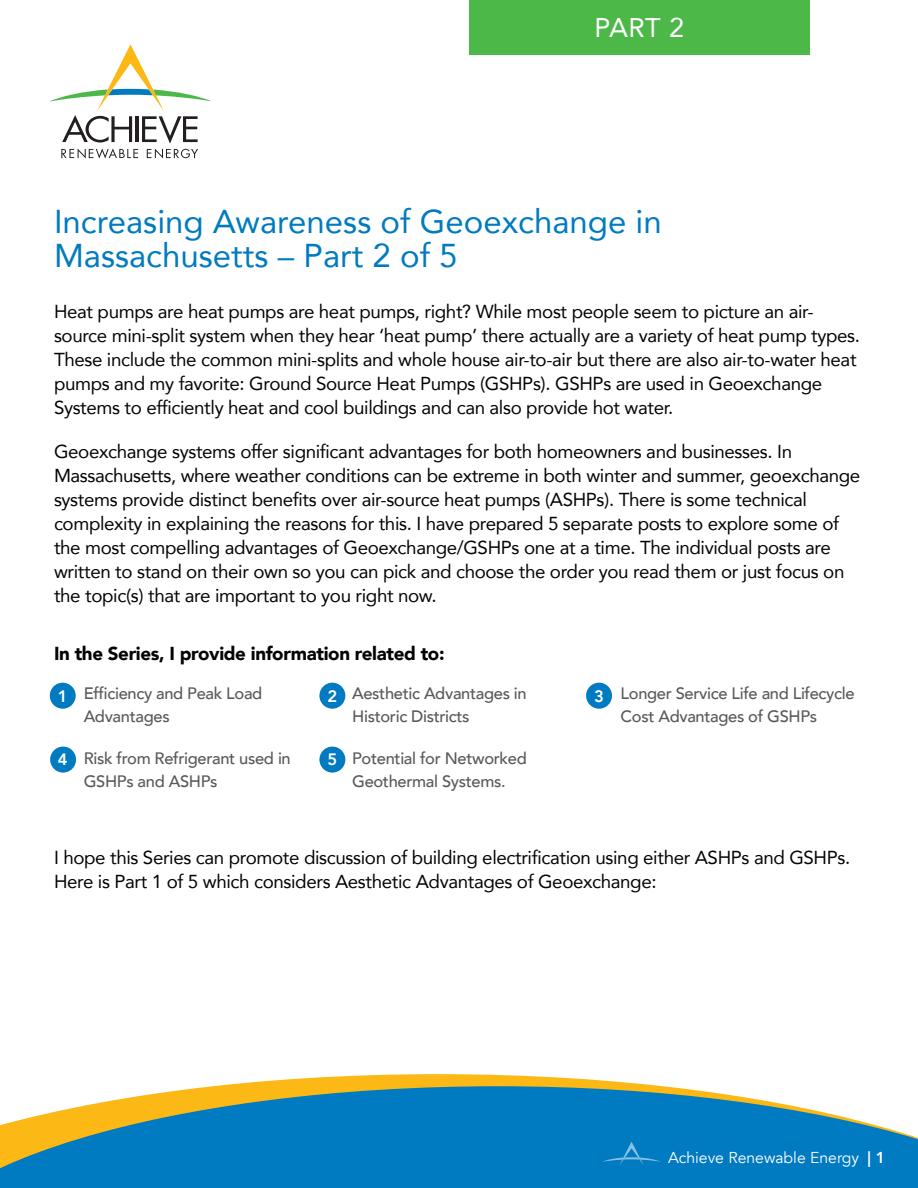
<style>
.page{position:relative;width:918px;height:1188px;background:#fff}
.page>*{position:absolute;margin:0;border:0;box-sizing:border-box;transform-origin:0 0}
.Section_Intro{font:33px/34.5px "Avenir";color:#007ac0}
.t1{font:27px "Avenir";color:#fff}
.Section_Intro-2{font:18.75px/24px "Avenir";letter-spacing:-.02em;color:#040503}
.Section_Intro-3{font:900 18.75px "Avenir";letter-spacing:-.02em;color:#040503}
.Sub_Head{font:500 16.5px/22.5px "Avenir";letter-spacing:-.02em;color:#58595b}
.t2{font:800 16.5px "Avenir";color:#fff}
.t3{font:15.75px "Avenir";color:#fff}
.s1{font-weight:800}
</style>
<div class="page">
<svg style="left:216px;top:1074px;width:444px;height:12px;fill:#fcb814"></svg>
<svg style="left:0;top:1086px;width:918px;height:102px;background:#348db3"></svg>
<svg style="left:602px;top:1142px;width:59px;height:23px"></svg>
<div style="left:470px;top:0;width:339px;height:54px;background:#4cb848"></div>
<svg style="left:49px;top:46px;width:163px;height:113px"></svg>
<div style="left:319px;top:747px;width:26px;height:26px;background:#007ac0;border-radius:50%"></div>
<div style="left:50px;top:683px;width:26px;height:26px;background:#007ac0;border-radius:50%"></div>
<div style="left:319px;top:683px;width:26px;height:26px;background:#007ac0;border-radius:50%"></div>
<div style="left:586px;top:683px;width:26px;height:26px;background:#007ac0;border-radius:50%"></div>
<div style="left:50px;top:747px;width:26px;height:26px;background:#007ac0;border-radius:50%"></div>
<p class="t1" style="left:594px;top:6px;width:91px">PART 2</p>
<p class="Section_Intro" style="left:54px;top:203px;width:609px">Increasing Awareness of Geoexchange in<br>Massachusetts – Part 2 of 5</p>
<p class="Section_Intro-2" style="left:54px;top:299px;width:808px">Heat pumps are heat pumps are heat pumps, right? While most people seem to picture an air&shy;source mini-split system when they hear ‘heat pump’ there actually are a variety of heat pump types.<br>These include the common mini-splits and whole house air-to-air but there are also air-to-water heat pumps and my favorite: Ground Source Heat Pumps (GSHPs). GSHPs are used in Geoexchange Systems to efficiently heat and cool buildings and can also provide hot water.</p>
<p class="Section_Intro-2" style="left:54px;top:439px;width:808px">Geoexchange systems offer significant advantages for both homeowners and businesses. In Massachusetts, where weather conditions can be extreme in both winter and summer, geoexchange systems provide distinct benefits over air-source heat pumps (ASHPs). There is some technical complexity in explaining the reasons for this. I have prepared 5 separate posts to explore some of the most compelling advantages of Geoexchange/GSHPs one at a time. The individual posts are written to stand on their own so you can pick and choose the order you read them or just focus on the topic(s) that are important to you right now.</p>
<p class="Section_Intro-3" style="left:54px;top:637px;width:392px">In the Series, I provide information related to:</p>
<p class="Sub_Head" style="left:84px;top:681px;width:180px">Efficiency and Peak Load<br>Advantages</p>
<p class="Sub_Head" style="left:84px;top:747px;width:209px">Risk from Refrigerant used in<br>GSHPs and ASHPs</p>
<p class="Sub_Head" style="left:352px;top:681px;width:176px">Aesthetic Advantages in<br>Historic Districts</p>
<p class="Sub_Head" style="left:352px;top:747px;width:176px">Potential for Networked<br>Geothermal Systems.</p>
<p class="t2" style="left:58px;top:683px;width:11px">1</p>
<p class="t2" style="left:328px;top:683px;width:11px">2</p>
<p class="t2" style="left:594px;top:683px;width:11px">3</p>
<p class="t2" style="left:58px;top:747px;width:11px">4</p>
<p class="t2" style="left:328px;top:747px;width:11px">5</p>
<p class="Sub_Head" style="left:621px;top:681px;width:235px">Longer Service Life and Lifecycle<br>Cost Advantages of GSHPs</p>
<p class="Section_Intro-2" style="left:54px;top:845px;width:798px">I hope this Series can promote discussion of building electrification using either ASHPs and GSHPs.<br>Here is Part 1 of 5 which considers Aesthetic Advantages of Geoexchange:</p>
<p class="t3" style="left:668px;top:1148px;width:219px">Achieve Renewable Energy <span class="s1">| 1</span></p>
</div>
